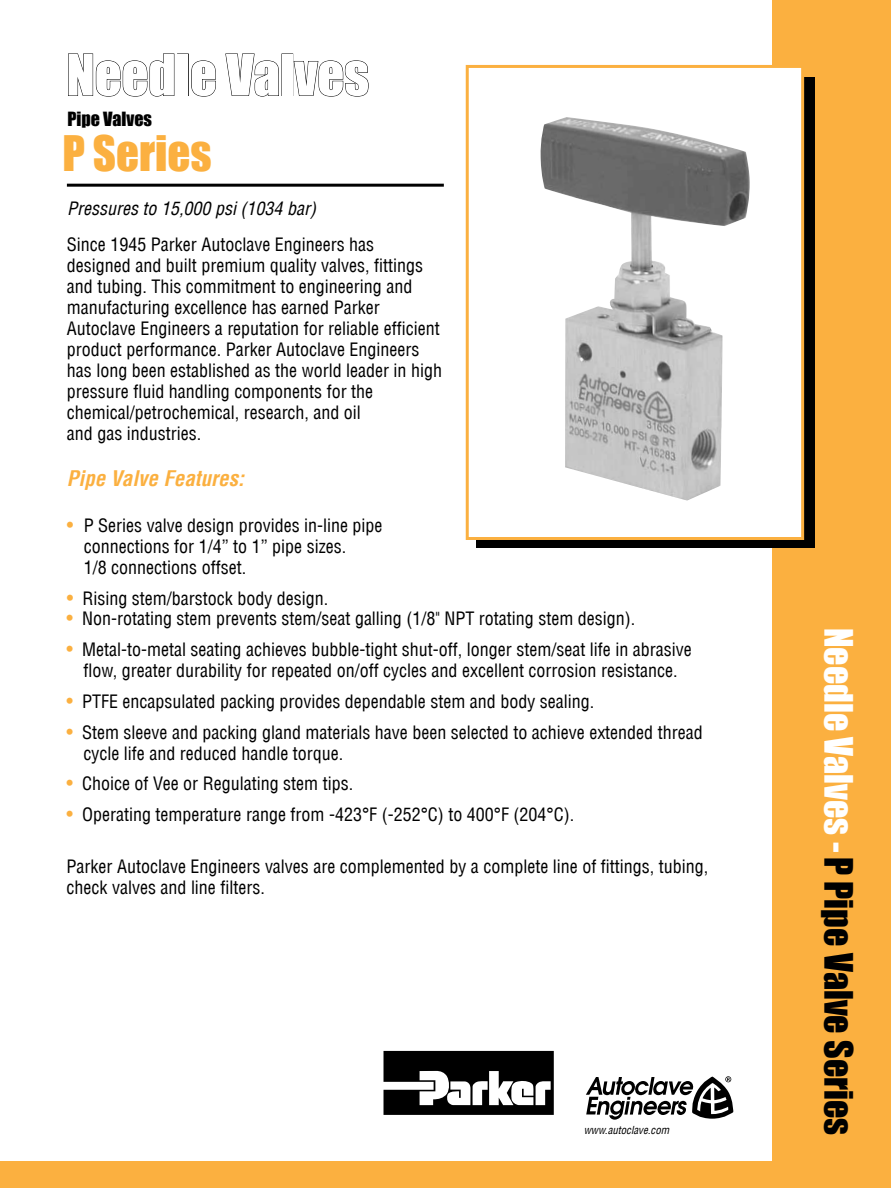
<style>
.page{position:relative;width:891px;height:1188px;background:#fff}
.page>*{position:absolute;margin:0;border:0;box-sizing:border-box;transform-origin:0 0}
.t1{font:52.5px "Impact";color:#fff}
.t2{font:45px "Impact";color:#fbb040}
.t3{font:36px "Impact";color:#000}
.t4{font:italic 700 condensed 21px "Helvetica LT";color:#fbb040}
.t5{font:condensed 18px/21px "Helvetica LT";color:#000}
.t6{font:italic condensed 18px "Helvetica LT";color:#000}
.t7{font:18px "Impact";color:#000}
.t8{font:condensed 12px "Helvetica LT";color:#000}
.t9{font:italic condensed 10.8px "Helvetica LT";color:#000}
.s1{font-size:19.5px;color:#fbb040}
.s2{color:#fff}
</style>
<div class="page">
<div style="left:0;top:1161px;width:891px;height:27px;background:#fbb040"></div>
<div style="left:773px;top:0;width:118px;height:1188px;background:#fbb040"></div>
<hr style="left:67px;top:184px;width:377px;height:3px;background:#000">
<div style="left:476px;top:77px;width:339px;height:471px;background:#000"></div>
<div style="left:466px;top:65px;width:338px;height:475px;background:#fff;border:3px solid #fbb040"></div>
<svg style="left:68px;top:53px;width:107px;height:44px"></svg>
<div style="left:177px;top:54px;width:12px;height:42px;border:1px solid #000"></div>
<svg style="left:191px;top:60px;width:25px;height:37px"></svg>
<svg style="left:225px;top:53px;width:54px;height:44px"></svg>
<div style="left:282px;top:54px;width:11px;height:42px;border:1px solid #000"></div>
<svg style="left:293px;top:60px;width:76px;height:37px"></svg>
<img style="left:540px;top:117px;width:210px;height:384px">
<svg style="left:384px;top:1051px;width:170px;height:64px"></svg>
<svg style="left:586px;top:1076px;width:147px;height:44px"></svg>
<h1 class="t1" style="left:66px;top:34px;width:304px">Needle Valves</h1>
<p class="t7" style="left:68px;top:105px;width:86px">Pipe Valves</p>
<h2 class="t2" style="left:62px;top:118px;width:151px">P Series</h2>
<p class="t6" style="left:67px;top:197px;width:250px">Pressures to 15,000 psi (1034 bar)</p>
<p class="t5" style="left:67px;top:233px;width:377px">Since 1945 Parker Autoclave Engineers has designed and built premium quality valves, fittings and tubing. This commitment to engineering and manufacturing excellence has earned Parker Autoclave Engineers a reputation for reliable efficient product performance. Parker Autoclave Engineers has long been established as the world leader in high pressure fluid handling components for the chemical/petrochemical, research, and oil<br>and gas industries.</p>
<p class="t4" style="left:67px;top:465px;width:178px">Pipe Valve Features:</p>
<p class="t5" style="left:84px;top:515px;width:300px;text-indent:-17px"><span class="s1">•</span> P Series valve design provides in-line pipe connections for 1/4” to 1” pipe sizes.<br>1/8 connections offset.</p>
<p class="t5" style="left:67px;top:588px;width:263px"><span class="s1">•</span> Rising stem/barstock body design.</p>
<p class="t5" style="left:67px;top:608px;width:570px"><span class="s1">•</span> Non-rotating stem prevents stem/seat galling (1/8" NPT rotating stem design).</p>
<p class="t5" style="left:67px;top:639px;width:627px;text-align:center"><span class="s1">•</span> Metal-to-metal seating achieves bubble-tight shut-off, longer stem/seat life in abrasive flow, greater durability for repeated on/off cycles and excellent corrosion resistance.</p>
<p class="t5" style="left:67px;top:691px;width:529px"><span class="s1">•</span> PTFE encapsulated packing provides dependable stem and body sealing.</p>
<p class="t5" style="left:83px;top:721px;width:621px;text-indent:-17px"><span class="s1">•</span> Stem sleeve and packing gland materials have been selected to achieve extended thread cycle life and reduced handle torque.</p>
<p class="t5" style="left:67px;top:773px;width:288px"><span class="s1">•</span> Choice of Vee or Regulating stem tips.</p>
<p class="t5" style="left:67px;top:804px;width:509px"><span class="s1">•</span> Operating temperature range from -423°F (-252°C) to 400°F (204°C).</p>
<p class="t5" style="left:67px;top:856px;width:643px">Parker Autoclave Engineers valves are complemented by a complete line of fittings, tubing, check valves and line filters.</p>
<p class="t9" style="left:584px;top:1123px;width:87px">www.autoclave.com</p>
<h3 class="t3" style="left:867px;top:628px;width:509px;rotate:90deg"><span class="s2">Needle Valves -</span> P Pipe Valve Series</h3>
<p class="t8" style="left:828px;top:1126px;width:7px">1</p>
</div>
